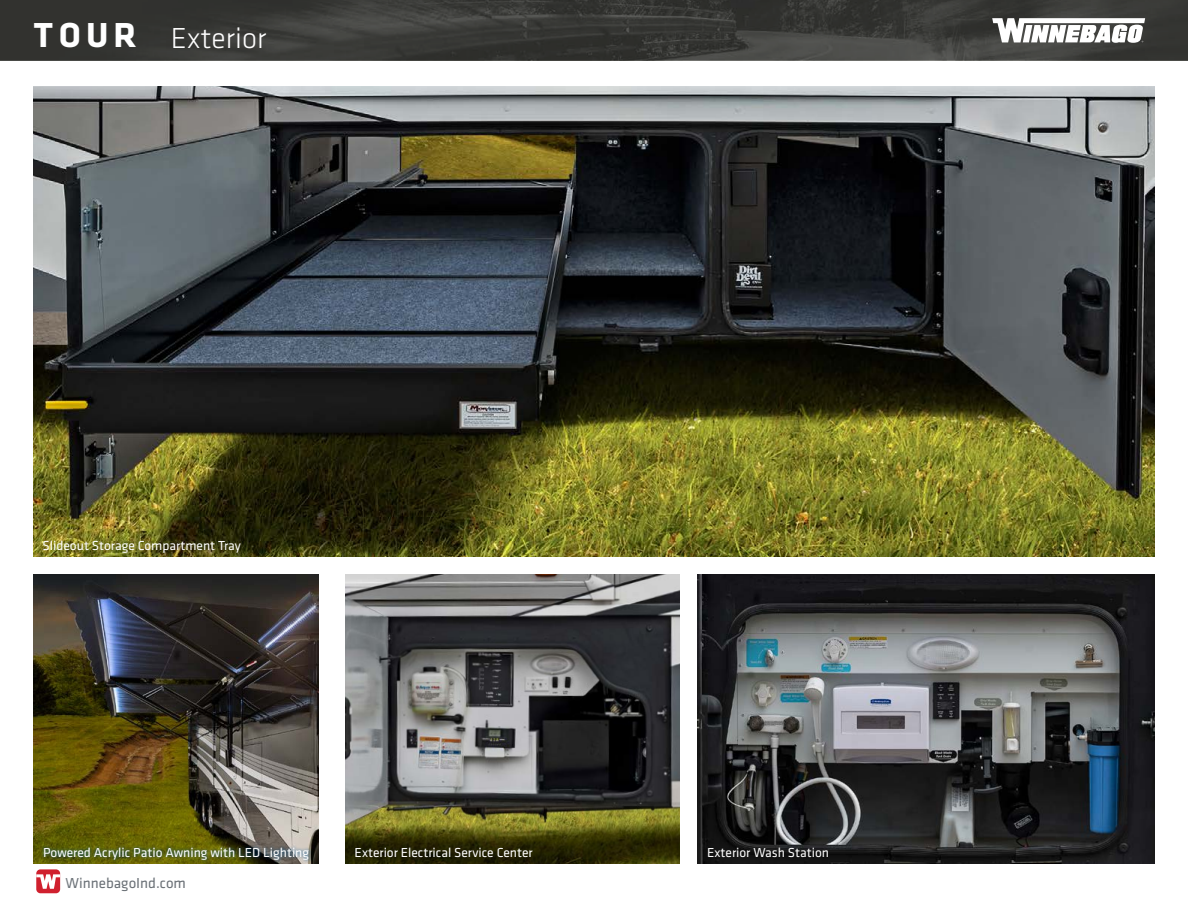
<style>
.page{position:relative;width:1188px;height:918px;background:#fff}
.page>*{position:absolute;margin:0;border:0;box-sizing:border-box;transform-origin:0 0}
.t1{font:300 30px "Klavika";color:#fff}
.t2{font:15px "Klavika Basic";color:#6a7076}
.t3{font:13.5px "Klavika Basic";color:#fff}
.s1{font-weight:700;font-size:36px}
</style>
<div class="page">
<svg style="left:36px;top:873px;width:25px;height:21px"></svg>
<div style="left:36px;top:869px;width:24px;height:24px;background:#d0202e;border-radius:4px"></div>
<svg style="left:36px;top:874px;width:24px;height:15px"></svg>
<svg style="left:0;top:0;width:1188px;height:60px;background:#393a37"></svg>
<svg style="left:992px;top:18px;width:153px;height:25px"></svg>
<img style="left:345px;top:575px;width:335px;height:289px">
<img style="left:698px;top:575px;width:456px;height:289px">
<img style="left:34px;top:575px;width:284px;height:289px">
<img style="left:34px;top:87px;width:1120px;height:470px">
<div style="left:41px;top:844px;width:271px;height:19px;background:#005596;opacity:.75"></div>
<h1 class="t1" style="left:34px;top:20px;width:234px"><span class="s1">T OUR</span> Exterior</h1>
<p class="t3" style="left:43px;top:537px;width:200px">Slideout Storage Compartment Tray</p>
<p class="t3" style="left:43px;top:844px;width:268px">Powered Acrylic Patio Awning with LED Lighting</p>
<p class="t3" style="left:355px;top:844px;width:180px">Exterior Electrical Service Center</p>
<p class="t3" style="left:707px;top:844px;width:123px">Exterior Wash Station</p>
<p class="t2" style="left:66px;top:873px;width:122px">WinnebagoInd.com</p>
</div>
